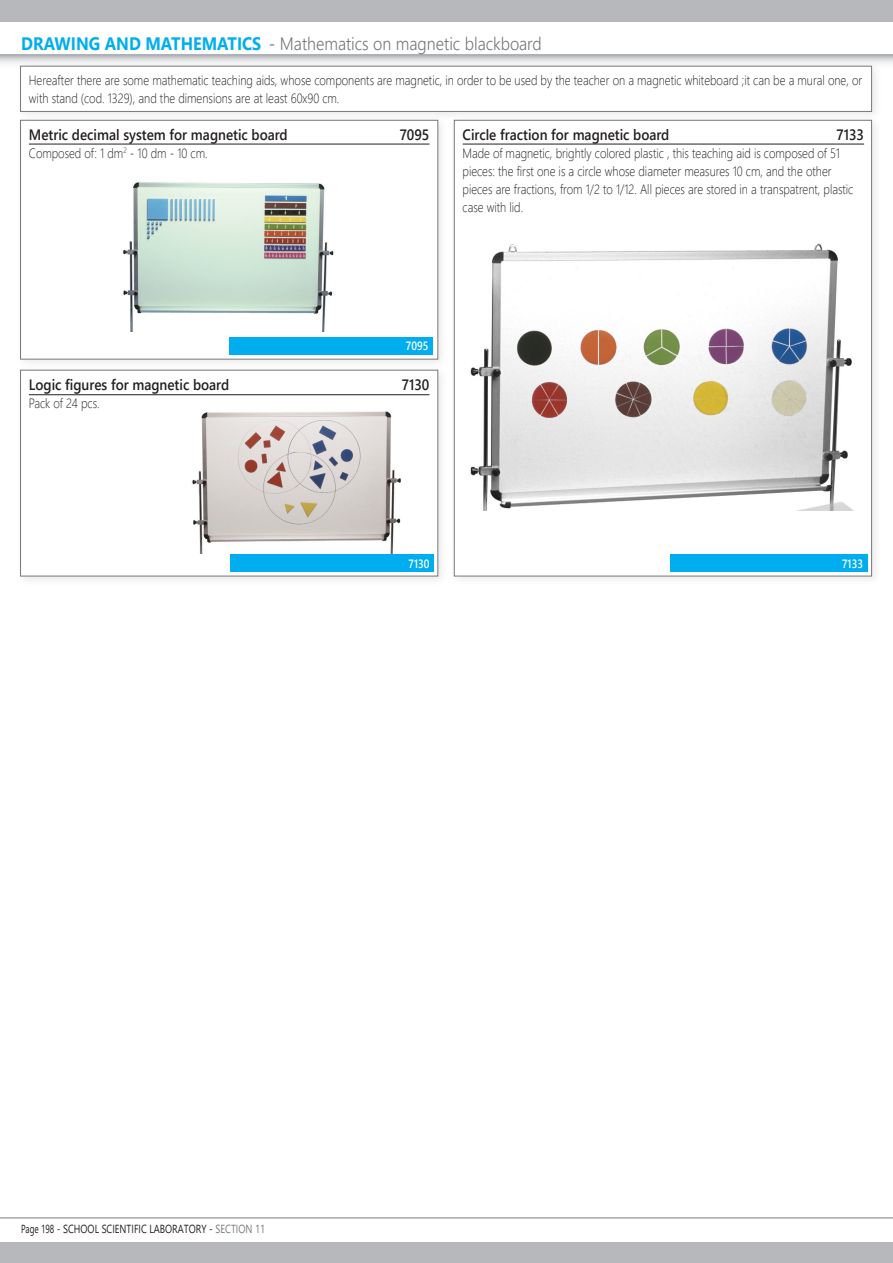
<style>
.page{position:relative;width:893px;height:1263px;background:#fff}
.page>*{position:absolute;margin:0;border:0;box-sizing:border-box;transform-origin:0 0}
.t1{font:300 18px "Segoe UI";color:#76787b;scale:.9 1}
.t2{font:600 15px "Segoe UI";color:#231f20;scale:.9 1}
.t3{font:300 13.5px/18px "Segoe UI";color:#231f20;scale:.85 1}
.t4{font:600 12px "Segoe UI";color:#fff;scale:.85 1}
.t5{font:11.7px "Segoe UI";color:#231f20;scale:.7 1}
.s1{font-weight:700;color:#00aeef}
.s2{font-weight:400}
.s3{color:#76787b}
</style>
<div class="page">
<svg style="left:0;top:55px;width:893px;height:9px;background:#cdced0"></svg>
<div style="left:0;top:0;width:893px;height:21px;background:#b7b8bb"></div>
<hr style="left:0;top:1218px;width:893px;height:1px;background:#76787b">
<div style="left:0;top:1242px;width:893px;height:21px;background:#b7b8bb"></div>
<div style="left:449px;top:115px;width:434px;height:472px;background:#231f20;opacity:.1"></div>
<div style="left:454px;top:120px;width:418px;height:456px;background:#fff;border:1px solid #76787b"></div>
<div style="left:15px;top:365px;width:434px;height:223px;background:#231f20;opacity:.1"></div>
<div style="left:20px;top:370px;width:418px;height:206px;background:#fff;border:1px solid #76787b"></div>
<img style="left:192px;top:411px;width:209px;height:143px">
<div style="left:15px;top:115px;width:434px;height:256px;background:#231f20;opacity:.1"></div>
<div style="left:20px;top:120px;width:418px;height:239px;background:#fff;border:1px solid #76787b"></div>
<div style="left:15px;top:61px;width:868px;height:62px;background:#231f20;opacity:.1"></div>
<div style="left:20px;top:66px;width:852px;height:46px;background:#fff;border:1px solid #76787b"></div>
<div style="left:670px;top:555px;width:197px;height:17px;background:#00aeef"></div>
<div style="left:229px;top:337px;width:204px;height:17px;background:#00aeef"></div>
<div style="left:230px;top:555px;width:204px;height:17px;background:#00aeef"></div>
<img style="left:123px;top:182px;width:211px;height:149px">
<hr style="left:29px;top:144px;width:400px;height:1px;background:#231f20">
<hr style="left:29px;top:394px;width:400px;height:1px;background:#231f20">
<hr style="left:463px;top:144px;width:401px;height:1px;background:#231f20">
<img style="left:470px;top:243px;width:383px;height:267px">
<p class="t1" style="left:21px;top:26px;width:580px"><span class="s1">DRAWING AND MATHEMATICS</span> <span class="s2">-</span> Mathematics on magnetic blackboard</p>
<p class="t3" style="left:29px;top:70px;width:982px">Hereafter there are some mathematic teaching aids, whose components are magnetic, in order to be used by the teacher on a magnetic whiteboard ;it can be a mural one, or with stand (cod. 1329), and the dimensions are at least 60x90 cm.</p>
<p class="t2" style="left:29px;top:120px;width:289px">Metric decimal system for magnetic board</p>
<p class="t2" style="left:400px;top:120px;width:35px">7095</p>
<p class="t3" style="left:29px;top:142px;width:212px">Composed of: 1 dm<sup>2</sup> - 10 dm - 10 cm.</p>
<p class="t2" style="left:463px;top:120px;width:231px">Circle fraction for magnetic board</p>
<p class="t2" style="left:836px;top:120px;width:32px">7133</p>
<p class="t3" style="left:463px;top:142px;width:461px">Made of magnetic, brightly colored plastic , this teaching aid is composed of 51 pieces: the first one is a circle whose diameter measures 10 cm, and the other pieces are fractions, from 1/2 to 1/12. All pieces are stored in a transpatrent, plastic case with lid.</p>
<p class="t4" style="left:406px;top:335px;width:28px">7095</p>
<p class="t2" style="left:29px;top:371px;width:224px">Logic figures for magnetic board</p>
<p class="t2" style="left:402px;top:371px;width:32px">7130</p>
<p class="t3" style="left:29px;top:393px;width:85px">Pack of 24 pcs.</p>
<p class="t4" style="left:409px;top:552px;width:26px">7130</p>
<p class="t4" style="left:842px;top:552px;width:26px">7133</p>
<p class="t5" style="left:21px;top:1217px;width:350px">Page 198 - SCHOOL SCIENTIFIC LABORATORY - <span class="s3">SECTION 11</span></p>
</div>
